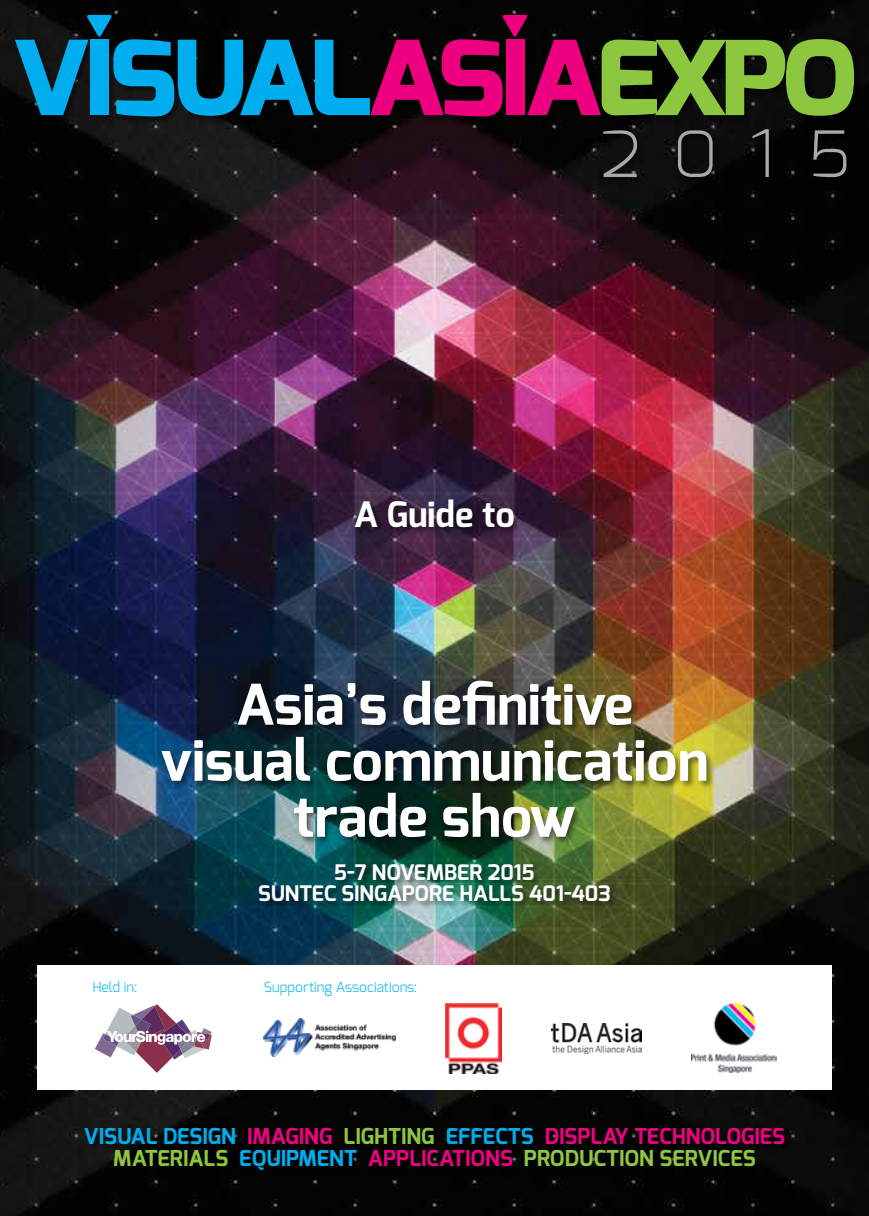
<style>
.page{position:relative;width:869px;height:1216px;background:#fff}
.page>*{position:absolute;margin:0;border:0;box-sizing:border-box;transform-origin:0 0}
.t1{font:700 56px/56px "Exo";color:#fff;text-align:center}
.t2{font:700 35px "Exo";color:#fff}
.t3{font:700 21.88px "Exo";color:#00aeef}
.t4{font:700 21.88px "Exo";color:#8dc63f}
.t5{font:700 21.88px "Exo";color:#ed0181}
.t6{font:700 21.35px/21.3px "Exo";color:#fff}
.t7{font:300 14px "Exo";color:#00b6f1}
.s1{color:#ed0181}
.s2{color:#8dc63f}
</style>
<div class="page">
<img style="left:0;top:0;width:868px;height:1215px">
<div style="left:14px;top:14px;width:848px;height:172px;background:#000;opacity:.5"></div>
<svg style="left:603px;top:130px;width:33px;height:47px;background:#333334"></svg>
<svg style="left:677px;top:130px;width:35px;height:47px;background:#343435"></svg>
<svg style="left:752px;top:129px;width:16px;height:48px"></svg>
<svg style="left:813px;top:130px;width:33px;height:47px;background:#303031"></svg>
<svg style="left:15px;top:15px;width:838px;height:101px;background:#353f48"></svg>
<div style="left:160px;top:679px;width:554px;height:231px;background:#000;opacity:.5"></div>
<div style="left:353px;top:497px;width:169px;height:38px;background:#000;opacity:.5"></div>
<div style="left:83px;top:1126px;width:709px;height:52px;background:#000"></div>
<div style="left:37px;top:965px;width:794px;height:124px;background:#fff"></div>
<svg style="left:95px;top:1004px;width:117px;height:68px"></svg>
<img style="left:264px;top:1018px;width:131px;height:38px">
<img style="left:445px;top:1003px;width:56px;height:70px">
<img style="left:691px;top:1003px;width:85px;height:69px">
<img style="left:551px;top:1023px;width:90px;height:30px">
<h2 class="t2" style="left:353px;top:491px;width:163px">A GUIDE TO</h2>
<h1 class="t1" style="left:160px;top:676px;width:549px">ASIA’S DEFINITIVE<br>VISUAL COMMUNICATION<br>TRADE SHOW</h1>
<p class="t6" style="left:258px;top:861px;width:278px;text-indent:76px">5-7 NOVEMBER 2015<br>SUNTEC SINGAPORE HALLS</p>
<p class="t6" style="left:529px;top:882px;width:83px">401-403</p>
<p class="t7" style="left:92px;top:978px;width:47px">Held in:</p>
<p class="t7" style="left:264px;top:978px;width:154px">Supporting Associations:</p>
<p class="t3" style="left:84px;top:1122px;width:495px">VISUAL DESIGN <span class="s1">IMAGING</span> <span class="s2">LIGHTING</span> EFFECTS <span class="s1">DISPLA</span></p>
<p class="t5" style="left:614px;top:1122px;width:170px">Y TECHNOLOGIES</p>
<p class="t4" style="left:113px;top:1144px;width:89px">MATERIALS</p>
<p class="t3" style="left:239px;top:1144px;width:143px">EQUIPMENT <span class="s1">APPL</span></p>
<p class="t4" style="left:421px;top:1144px;width:334px"><span class="s1">ICATIONS</span> PRODUCTION SERVICES</p>
</div>
